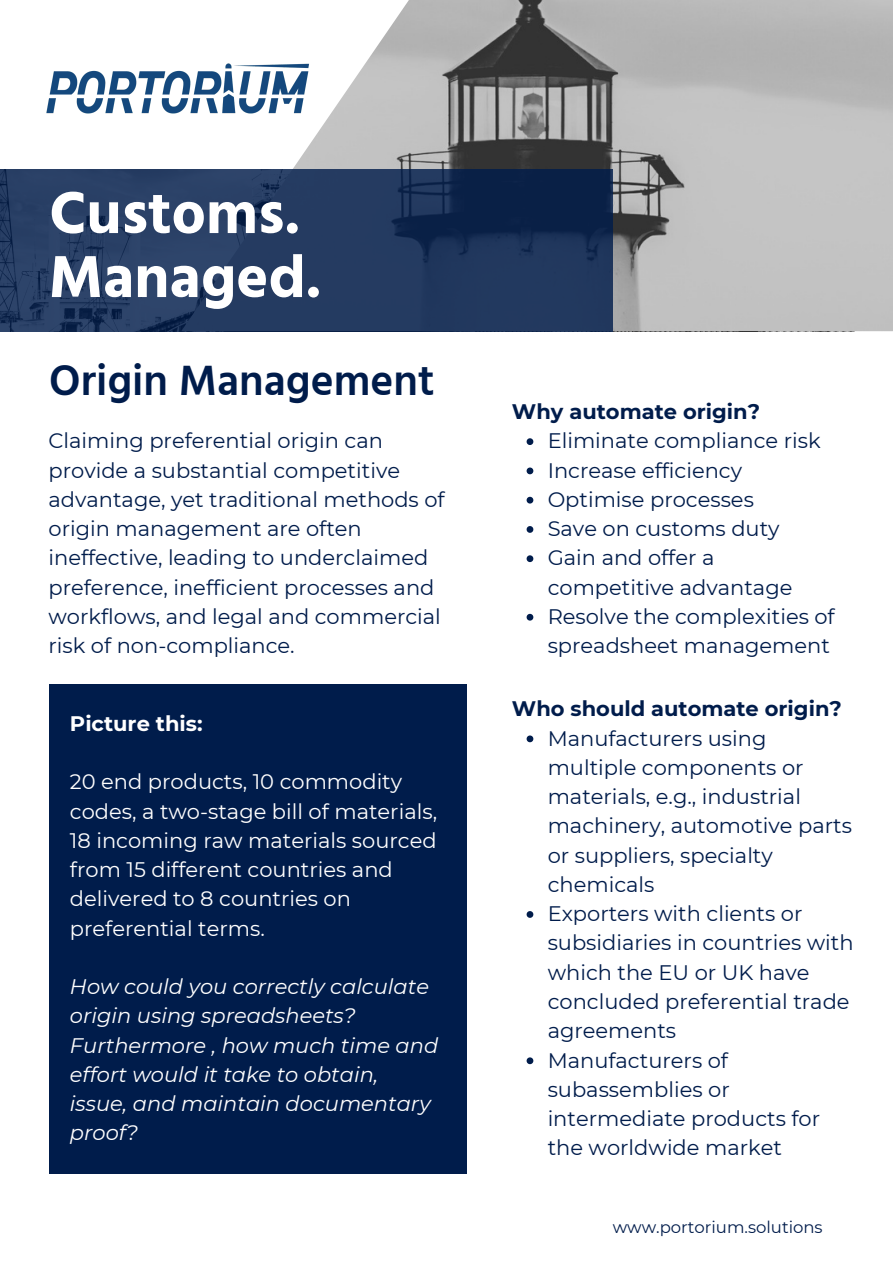
<style>
.page{position:relative;width:893px;height:1264px;background:#fff}
.page>*{position:absolute;margin:0;border:0;box-sizing:border-box;transform-origin:0 0}
.t1{font:700 60.6px "Hind Vadodara";color:#fff}
.t2{font:600 43.5px "Hind Vadodara";color:#001c4b}
.t3{font:21px/29.2px "Montserrat";color:#001c4b}
.t4{font:21px/29.2px "Montserrat";color:#fff}
.t5{font:italic 21px/29.2px "Montserrat";color:#fff}
.t6{font:700 21px "Montserrat";color:#001c4b}
.t7{font:700 21px "Montserrat";color:#fff}
.t8{font:16.5px "Montserrat";color:#001c4b}
</style>
<div class="page">
<img style="left:293px;top:0;width:599px;height:331px">
<svg style="left:0;top:169px;width:612px;height:162px;background:#21385e"></svg>
<img style="left:46px;top:62px;width:267px;height:59px">
<svg style="left:526px;top:735px;width:7px;height:7px"></svg>
<svg style="left:526px;top:911px;width:7px;height:6px"></svg>
<svg style="left:526px;top:1057px;width:7px;height:7px"></svg>
<svg style="left:526px;top:438px;width:7px;height:7px"></svg>
<svg style="left:526px;top:467px;width:7px;height:7px"></svg>
<svg style="left:526px;top:497px;width:7px;height:6px"></svg>
<svg style="left:526px;top:526px;width:7px;height:7px"></svg>
<svg style="left:526px;top:555px;width:7px;height:7px"></svg>
<svg style="left:526px;top:614px;width:7px;height:6px"></svg>
<div style="left:49px;top:684px;width:418px;height:489px;background:#001c4b"></div>
<h1 class="t1" style="left:49px;top:165px;width:252px">Customs.</h1>
<h1 class="t1" style="left:49px;top:229px;width:274px">Managed.</h1>
<h2 class="t2" style="left:49px;top:346px;width:387px">Origin Management</h2>
<h4 class="t3" style="left:48px;top:426px;width:397px">Claiming preferential origin can provide a substantial competitive advantage, yet traditional methods of origin management are often ineffective, leading to underclaimed preference, inefficient processes and workflows, and legal and commercial risk of non-compliance.</h4>
<p class="t7" style="left:70px;top:710px;width:134px">Picture this:</p>
<p class="t4" style="left:70px;top:767px;width:368px">20 end products, 10 commodity codes, a two-stage bill of materials,<br>18 incoming raw materials sourced from 15 different countries and delivered to 8 countries on preferential terms.</p>
<p class="t5" style="left:70px;top:971px;width:370px">How could you correctly calculate origin using spreadsheets?<br>Furthermore , how much time and effort would it take to obtain, issue, and maintain documentary proof?</p>
<p class="t6" style="left:512px;top:399px;width:249px">Why automate origin?</p>
<p class="t3" style="left:547px;top:426px;width:274px">Eliminate compliance risk</p>
<p class="t3" style="left:547px;top:455px;width:196px">Increase efficiency</p>
<p class="t3" style="left:547px;top:485px;width:208px">Optimise processes</p>
<p class="t3" style="left:547px;top:514px;width:233px">Save on customs duty</p>
<p class="t3" style="left:547px;top:543px;width:246px">Gain and offer a competitive advantage</p>
<h3 class="t3" style="left:547px;top:602px;width:288px">Resolve the complexities of spreadsheet management</h3>
<h3 class="t6" style="left:512px;top:696px;width:331px">Who should automate origin?</h3>
<h4 class="t3" style="left:547px;top:723px;width:306px">Manufacturers using multiple components or materials, e.g., industrial machinery, automotive parts or suppliers, specialty chemicals</h4>
<h4 class="t3" style="left:547px;top:899px;width:307px">Exporters with clients or subsidiaries in countries with which the EU or UK have concluded preferential trade agreements</h4>
<h3 class="t3" style="left:547px;top:1045px;width:274px">Manufacturers of subassemblies or intermediate products for the worldwide market</h3>
<p class="t8" style="left:612px;top:1217px;width:211px">www.portorium.solutions</p>
</div>
